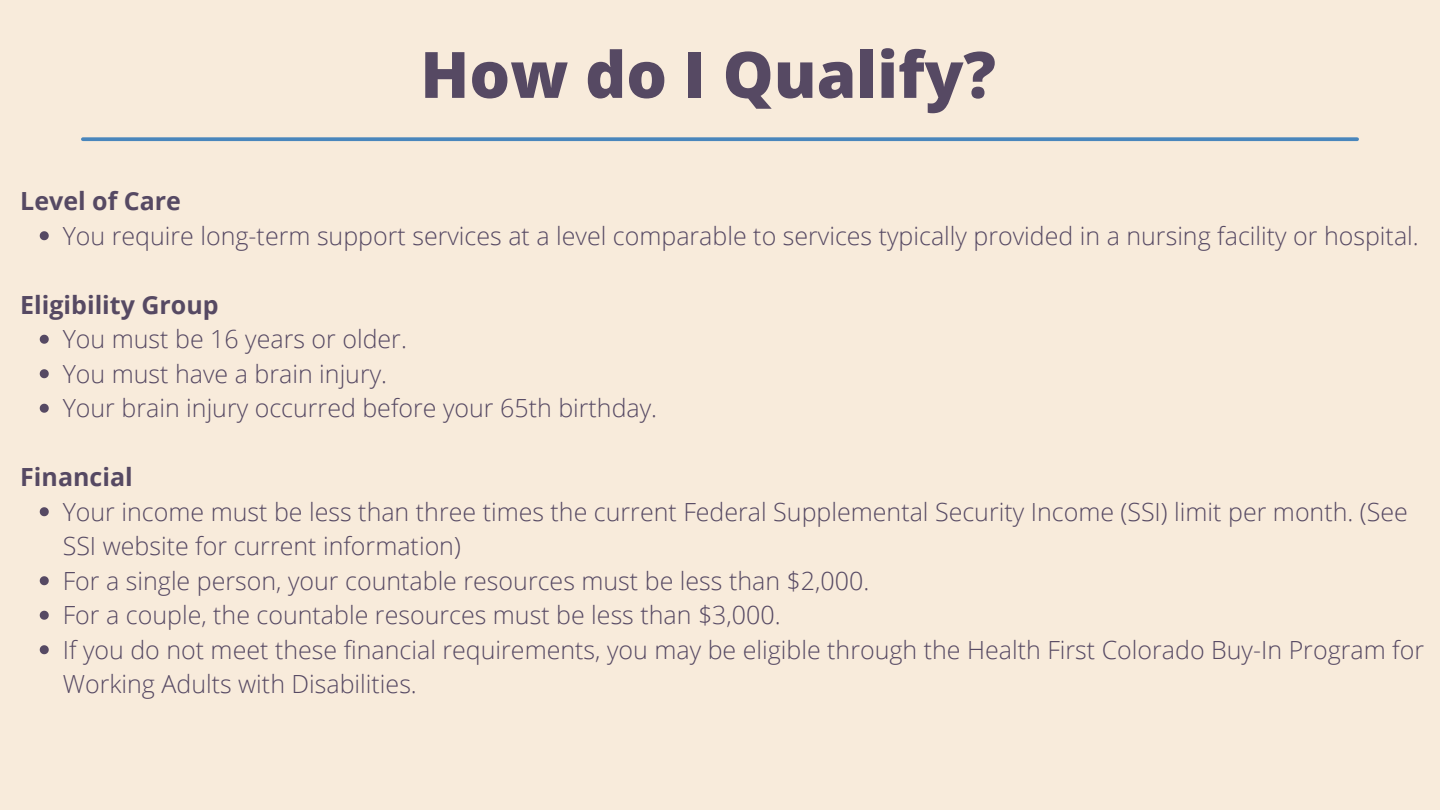
<style>
.page{position:relative;width:1440px;height:810px;background:#f8ebdb}
.page>*{position:absolute;margin:0;border:0;box-sizing:border-box;transform-origin:0 0}
.t1{font:800 64.1px "Open Sans";color:#564963}
.t2{font:300 25px/34.5px "Open Sans";color:#564963}
.t3{font:700 25px "Open Sans";color:#564963}
</style>
<div class="page">
<svg style="left:83px;top:137px;width:1274px;height:4px;background:#578ebe"></svg>
<svg style="left:40px;top:231px;width:9px;height:9px"></svg>
<svg style="left:40px;top:335px;width:9px;height:9px"></svg>
<svg style="left:40px;top:369px;width:9px;height:9px"></svg>
<svg style="left:40px;top:404px;width:9px;height:9px"></svg>
<svg style="left:40px;top:507px;width:9px;height:9px"></svg>
<svg style="left:40px;top:576px;width:9px;height:9px"></svg>
<svg style="left:40px;top:611px;width:9px;height:9px"></svg>
<svg style="left:40px;top:645px;width:9px;height:9px"></svg>
<p class="t3" style="left:20px;top:184px;width:162px">Level of Care</p>
<p class="t1" style="left:420px;top:29px;width:577px">How do I Qualify?</p>
<p class="t2" style="left:63px;top:218px;width:1358px">You require long-term support services at a level comparable to services typically provided in a nursing facility or hospital.</p>
<p class="t3" style="left:20px;top:287px;width:200px">Eligibility Group</p>
<p class="t2" style="left:63px;top:321px;width:346px">You must be 16 years or older.</p>
<p class="t2" style="left:63px;top:356px;width:326px">You must have a brain injury.</p>
<p class="t2" style="left:63px;top:390px;width:596px">Your brain injury occurred before your 65th birthday.</p>
<p class="t3" style="left:20px;top:460px;width:114px">Financial</p>
<p class="t2" style="left:63px;top:494px;width:1347px">Your income must be less than three times the current Federal Supplemental Security Income (SSI) limit per month. (See<br>SSI website for current information)</p>
<p class="t2" style="left:63px;top:563px;width:808px">For a single person, your countable resources must be less than $2,000.</p>
<p class="t2" style="left:63px;top:597px;width:719px">For a couple, the countable resources must be less than $3,000.</p>
<p class="t2" style="left:63px;top:632px;width:1363px">If you do not meet these financial requirements, you may be eligible through the Health First Colorado Buy-In Program for<br>Working Adults with Disabilities.</p>
</div>
